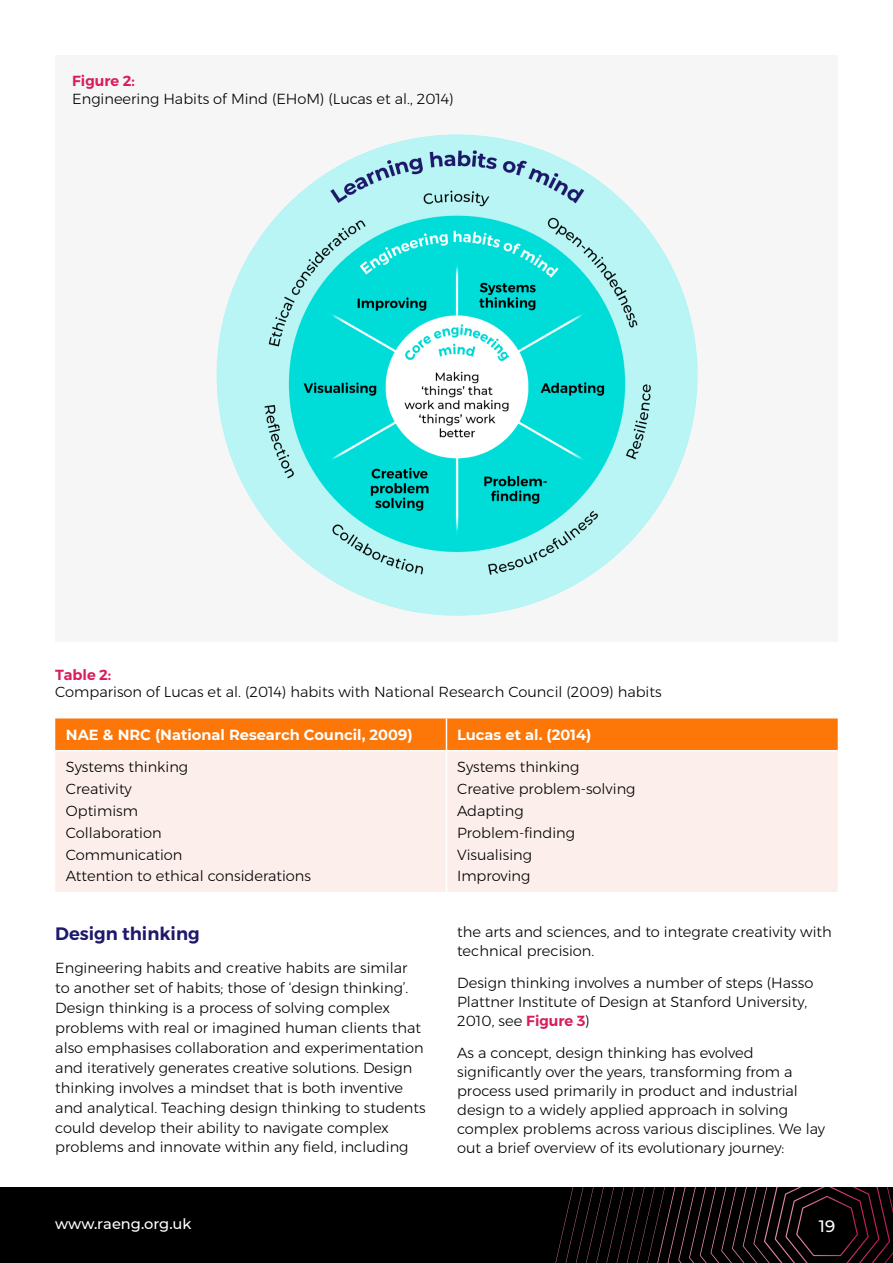
<style>
.page{position:relative;width:893px;height:1263px;background:#fff}
.page>*{position:absolute;margin:0;border:0;box-sizing:border-box;transform-origin:0 0}
.t1{font:600 18px "Montserrat";color:#1e196c}
.t2{font:500 16.5px "Montserrat";color:#fff}
.t3{font:300 14.7px/20px "Montserrat";color:#000}
.t4{font:700 14.7px "Montserrat";color:#fff}
.t5{font:500 14.7px "Montserrat";color:#fff}
.s1{font-weight:600;color:#d91c5c}
</style>
<div class="page">
<div style="left:55px;top:55px;width:783px;height:587px;background:#f6f6f6"></div>
<img style="left:216px;top:134px;width:482px;height:482px">
<div style="left:55px;top:718px;width:783px;height:32px;background:#fc7608"></div>
<div style="left:55px;top:751px;width:783px;height:141px;background:#fceeeb"></div>
<hr style="left:446px;top:718px;width:1px;height:32px;background:#fff">
<hr style="left:446px;top:751px;width:1px;height:141px;background:#fff">
<div style="left:0;top:1188px;width:893px;height:75px;background:#000"></div>
<svg style="left:555px;top:1188px;width:338px;height:75px"></svg>
<p class="t3" style="left:72px;top:72px;width:383px;line-height:17.5px"><span class="s1">Figure 2:<br></span>Engineering Habits of Mind (EHoM) (Lucas et al., 2014)</p>
<p class="t3" style="left:55px;top:665px;width:608px;line-height:17.5px"><span class="s1">Table 2:<br></span>Comparison of Lucas et al. (2014) habits with National Research Council (2009) habits</p>
<p class="t4" style="left:66px;top:724px;width:348px">NAE &amp; NRC (National Research Council, 2009)</p>
<p class="t4" style="left:457px;top:724px;width:136px">Lucas et al. (2014)</p>
<p class="t3" style="left:66px;top:757px;width:124px">Systems thinking</p>
<p class="t3" style="left:457px;top:757px;width:124px">Systems thinking</p>
<p class="t3" style="left:66px;top:779px;width:67px">Creativity</p>
<p class="t3" style="left:457px;top:779px;width:180px">Creative problem-solving</p>
<p class="t3" style="left:66px;top:800px;width:74px">Optimism</p>
<p class="t3" style="left:457px;top:800px;width:68px">Adapting</p>
<p class="t3" style="left:66px;top:822px;width:97px">Collaboration</p>
<p class="t3" style="left:457px;top:822px;width:119px">Problem-finding</p>
<p class="t3" style="left:66px;top:844px;width:118px">Communication</p>
<p class="t3" style="left:457px;top:844px;width:76px">Visualising</p>
<p class="t3" style="left:66px;top:866px;width:247px">Attention to ethical considerations</p>
<p class="t3" style="left:457px;top:866px;width:75px">Improving</p>
<h3 class="t1" style="left:55px;top:919px;width:146px">Design thinking</h3>
<p class="t3" style="left:55px;top:957px;width:372px">Engineering habits and creative habits are similar<br>to another set of habits; those of ‘design thinking’.<br>Design thinking is a process of solving complex problems with real or imagined human clients that also emphasises collaboration and experimentation and iteratively generates creative solutions. Design thinking involves a mindset that is both inventive and analytical. Teaching design thinking to students could develop their ability to navigate complex problems and innovate within any field, including</p>
<p class="t3" style="left:457px;top:922px;width:376px;line-height:19px">the arts and sciences, and to integrate creativity with technical precision.</p>
<p class="t3" style="left:457px;top:973px;width:358px;line-height:19px">Design thinking involves a number of steps (Hasso<br>Plattner Institute of Design at Stanford University,<br>2010, see <span class="s1">Figure 3</span>)</p>
<p class="t3" style="left:457px;top:1042px;width:369px;line-height:19px">As a concept, design thinking has evolved significantly over the years, transforming from a process used primarily in product and industrial design to a widely applied approach in solving complex problems across various disciplines. We lay out a brief overview of its evolutionary journey:</p>
<p class="t5" style="left:55px;top:1213px;width:138px">www.raeng.org.uk</p>
<p class="t2" style="left:819px;top:1215px;width:18px">19</p>
</div>
